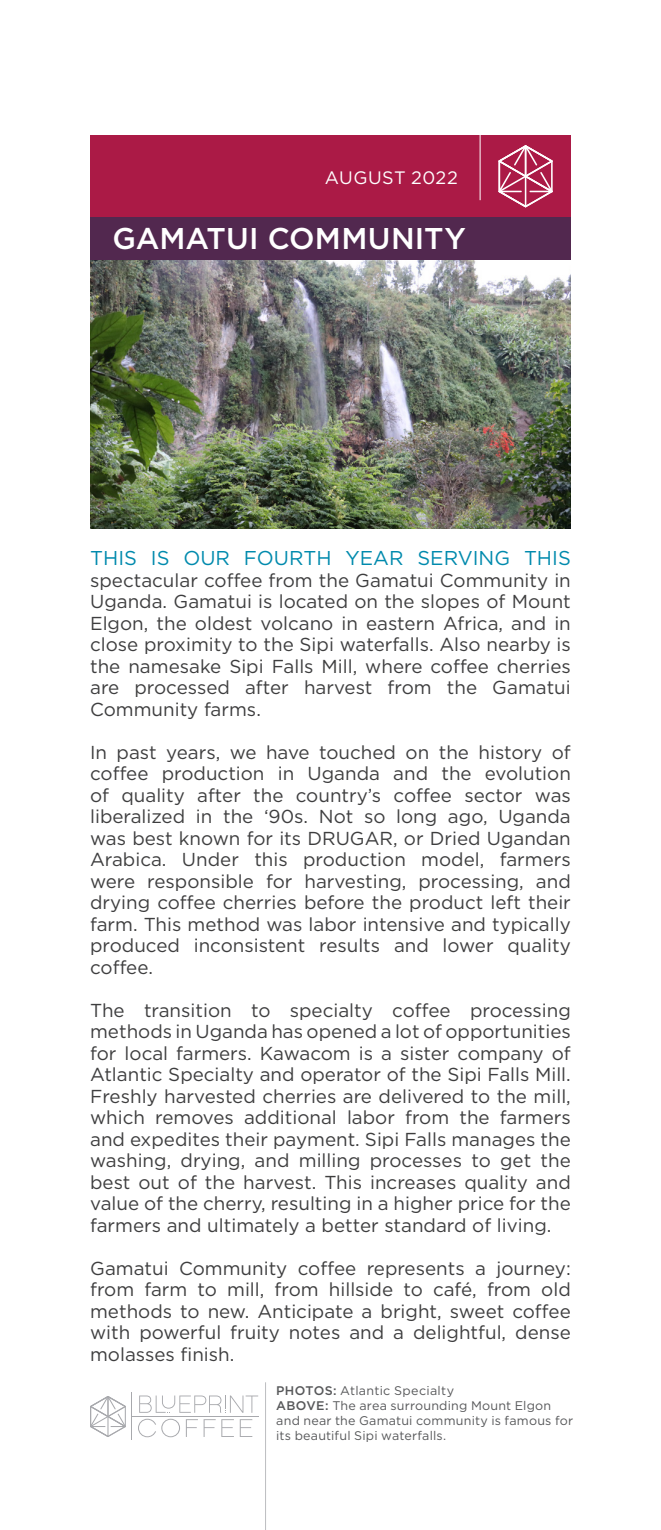
<style>
.page{position:relative;width:661px;height:1530px;background:#fff}
.page>*{position:absolute;margin:0;border:0;box-sizing:border-box;transform-origin:0 0}
.t1{font:500 30px "Gotham";letter-spacing:.005em;color:#fff}
.t2{font:20px "Gotham";color:#008aad}
.t3{font:18.75px/21.5px "Gotham";color:#3e3e3f;text-align:justify}
.t4{font:18px "Gotham";letter-spacing:.025em;color:#fff}
.t5{font:12.5px/15px "Gotham";letter-spacing:.015em;color:#57585a}
.s1{font-weight:500}
</style>
<div class="page">
<img style="left:90px;top:260px;width:480px;height:269px">
<div style="left:90px;top:135px;width:480px;height:83px;background:#ab1a46"></div>
<div style="left:90px;top:217px;width:480px;height:43px;background:#52284f"></div>
<svg style="left:498px;top:145px;width:54px;height:62px"></svg>
<hr style="left:479px;top:134px;width:1px;height:66px;background:#fff">
<svg style="left:139px;top:1396px;width:119px;height:17px"></svg>
<svg style="left:138px;top:1419px;width:42px;height:18px"></svg>
<svg style="left:186px;top:1419px;width:29px;height:18px"></svg>
<svg style="left:221px;top:1419px;width:31px;height:18px"></svg>
<hr style="left:131px;top:1393px;width:1px;height:47px;background:#a8a9ad">
<hr style="left:132px;top:1416px;width:126px;height:1px;background:#a8a9ad">
<svg style="left:90px;top:1396px;width:36px;height:41px"></svg>
<hr style="left:265px;top:1382px;width:1px;height:148px;background:#bcbdc0">
<p class="t4" style="left:325px;top:166px;width:134px">AUGUST 2022</p>
<p class="t1" style="left:112px;top:219px;width:355px">GAMATUI COMMUNITY</p>
<p class="t2" style="left:90px;top:545px;width:481px">THIS IS OUR FOURTH YEAR SERVING THIS</p>
<p class="t3" style="left:90px;top:569px;width:482px">spectacular coffee from the Gamatui Community in Uganda. Gamatui is located on the slopes of Mount Elgon, the oldest volcano in eastern Africa, and in close proximity to the Sipi waterfalls. Also nearby is the namesake Sipi Falls Mill, where coffee cherries are processed after harvest from the Gamatui Community farms.</p>
<p class="t3" style="left:90px;top:741px;width:482px">In past years, we have touched on the history of coffee production in Uganda and the evolution of quality after the country’s coffee sector was liberalized in the ‘90s. Not so long ago, Uganda was best known for its DRUGAR, or Dried Ugandan Arabica. Under this production model, farmers were responsible for harvesting, processing, and drying coffee cherries before the product left their farm. This method was labor intensive and typically produced inconsistent results and lower quality coffee.</p>
<p class="t3" style="left:90px;top:999px;width:482px">The transition to specialty coffee processing methods in Uganda has opened a lot of opportunities for local farmers. Kawacom is a sister company of Atlantic Specialty and operator of the Sipi Falls Mill.<br>Freshly harvested cherries are delivered to the mill, which removes additional labor from the farmers and expedites their payment. Sipi Falls manages the washing, drying, and milling processes to get the best out of the harvest. This increases quality and value of the cherry, resulting in a higher price for the farmers and ultimately a better standard of living.</p>
<p class="t3" style="left:90px;top:1257px;width:482px">Gamatui Community coffee represents a journey: from farm to mill, from hillside to café, from old methods to new. Anticipate a bright, sweet coffee with powerful fruity notes and a delightful, dense molasses finish.</p>
<p class="t5" style="left:276px;top:1383px;width:298px"><span class="s1">PHOTOS:</span> Atlantic Specialty<br><span class="s1">ABOVE:</span> The area surrounding Mount Elgon and near the Gamatui community is famous for its beautiful Sipi waterfalls.</p>
</div>
